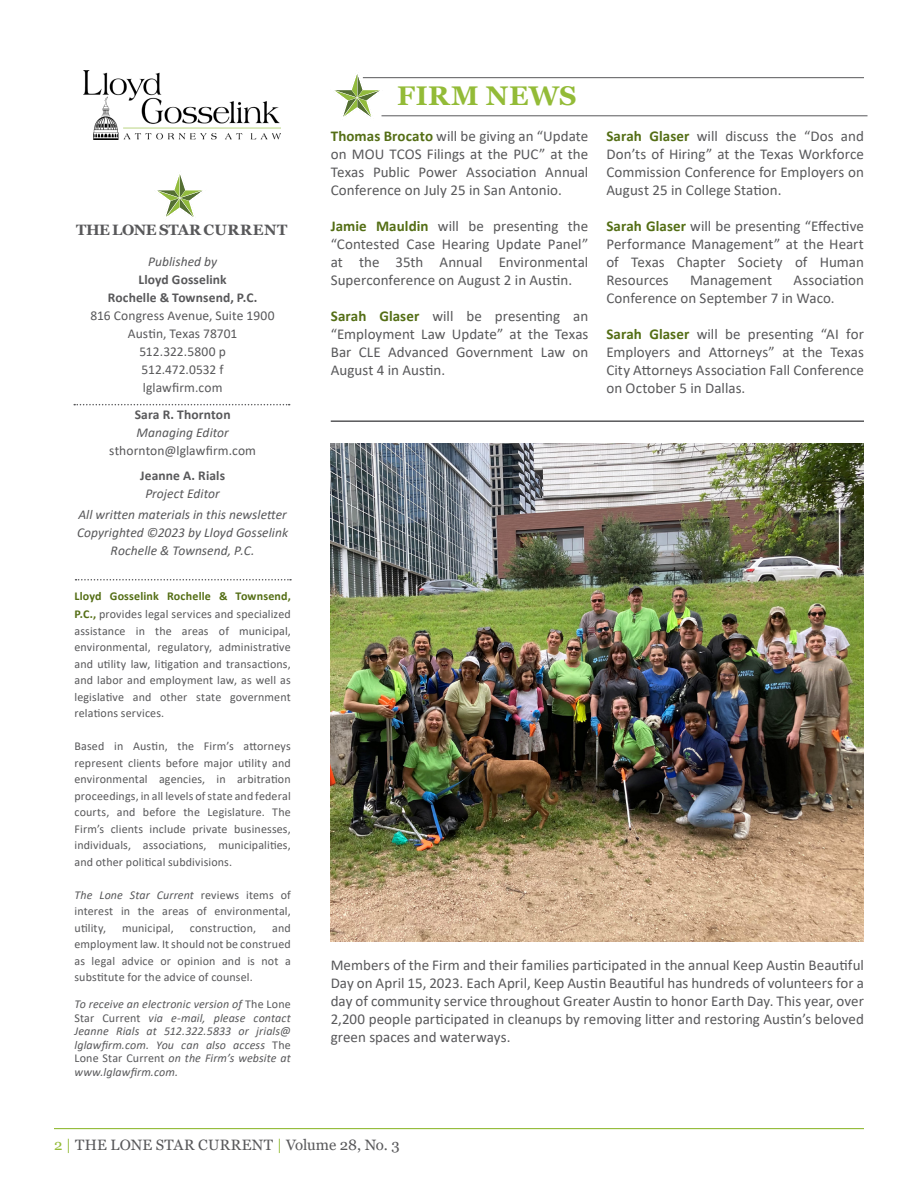
<style>
.page{position:relative;width:918px;height:1188px;background:#fff}
.page>*{position:absolute;margin:0;border:0;box-sizing:border-box;transform-origin:0 0}
.Heading{font:700 27px "Georgia";letter-spacing:.02em;color:#93bb37}
.body{font:15px/18px "Calibri";letter-spacing:.005em;color:#58585a;text-align:justify}
.t1{font:15px "Georgia";letter-spacing:.01em;color:#58585a}
.Heading-2{font:700 15px "Georgia";letter-spacing:-.01em;color:#58585a}
.body_no_spacing{font:13.5px "Calibri";letter-spacing:.005em;color:#58585a}
.body_no_spacing-2{font:italic 13.5px/18px "Calibri";color:#58585a;text-align:center}
.In_This_Issue_Author{font:italic 13.5px "Calibri";letter-spacing:.005em;color:#58585a}
.In_This_Issue_Author-2{font:13.5px/18px "Calibri";letter-spacing:.01em;color:#58585a;text-align:center}
.body-2{font:700 13.5px "Calibri";letter-spacing:.01em;color:#58585a}
.In_This_Issue_title{font:700 13.5px "Calibri";letter-spacing:.01em;color:#58585a}
.body-3{font:italic 13.5px "Calibri";color:#58585a}
.body-4{font:12px/16.5px "Calibri";letter-spacing:.01em;color:#58585a;text-align:justify}
.body-5{font:italic 12px/13.5px "Calibri";letter-spacing:.01em;color:#58585a;text-align:justify}
.body-6{font:700 12px/18px "Calibri";letter-spacing:.015em;color:#546e15}
.s1{font-style:italic}
.s2{font-weight:400;color:#58585a}
.s3{font-style:normal}
.s4{font-weight:700;color:#546e15}
.s5{color:#93bb37}
</style>
<div class="page">
<hr style="left:54px;top:1128px;width:810px;height:1px;background:#93bb37">
<svg style="left:334px;top:74px;width:51px;height:43px"></svg>
<svg style="left:157px;top:174px;width:46px;height:43px"></svg>
<svg style="left:76px;top:579px;width:215px;height:1px"></svg>
<hr style="left:363px;top:77px;width:501px;height:1px;background:#58585a">
<hr style="left:382px;top:115px;width:486px;height:1px;background:#58585a">
<img style="left:83px;top:70px;width:198px;height:70px">
<svg style="left:74px;top:404px;width:216px;height:1px"></svg>
<hr style="left:331px;top:420px;width:533px;height:2px;background:#58585a">
<img style="left:331px;top:444px;width:533px;height:498px">
<p class="Heading-2" style="left:76px;top:220px;width:213px">THE LONE STAR CURRENT</p>
<p class="body-3" style="left:148px;top:252px;width:70px">Published by</p>
<p class="body-2" style="left:139px;top:270px;width:90px">Lloyd Gosselink</p>
<p class="body-2" style="left:108px;top:288px;width:151px">Rochelle &amp; Townsend, P.C.</p>
<p class="body_no_spacing" style="left:91px;top:306px;width:186px">816 Congress Avenue, Suite 1900</p>
<p class="body_no_spacing" style="left:128px;top:324px;width:111px">Austin, Texas 78701</p>
<p class="body_no_spacing" style="left:139px;top:342px;width:88px">512.322.5800 p</p>
<p class="body_no_spacing" style="left:142px;top:360px;width:84px">512.472.0532 f</p>
<p class="body_no_spacing" style="left:143px;top:378px;width:81px">lglawfirm.com</p>
<p class="In_This_Issue_title" style="left:135px;top:405px;width:97px">Sara R. Thornton</p>
<p class="In_This_Issue_Author-2" style="left:109px;top:423px;width:148px"><span class="s1">Managing Editor </span>sthornton@lglawfirm.com</p>
<p class="In_This_Issue_title" style="left:140px;top:466px;width:86px">Jeanne A. Rials</p>
<p class="In_This_Issue_Author" style="left:145px;top:484px;width:76px">Project Editor</p>
<p class="In_This_Issue_Author" style="left:78px;top:506px;width:210px">All written materials in this newsletter</p>
<p class="body_no_spacing-2" style="left:77px;top:523px;width:213px">Copyrighted ©2023 by Lloyd Gosselink<br>Rochelle &amp; Townsend, P.C.</p>
<p class="body-6" style="left:75px;top:587px;width:218px">Lloyd Gosselink Rochelle &amp; Townsend,<br>P.C., <span class="s2">provides legal services and specialized</span></p>
<p class="body-4" style="left:75px;top:622px;width:218px">assistance in the areas of municipal, environmental, regulatory, administrative and utility law, litigation and transactions, and labor and employment law, as well as legislative and other state government relations services.</p>
<p class="body-4" style="left:75px;top:738px;width:218px">Based in Austin, the Firm’s attorneys represent clients before major utility and environmental agencies, in arbitration proceedings, in all levels of state and federal courts, and before the Legislature. The Firm’s clients include private businesses, individuals, associations, municipalities, and other political subdivisions.</p>
<p class="body-4" style="left:75px;top:886px;width:218px"><span class="s1">The Lone Star Current</span> reviews items of interest in the areas of environmental, utility,</p>
<p class="body-4" style="left:122px;top:919px;width:53px">municipal,</p>
<p class="body-4" style="left:190px;top:919px;width:68px">construction,</p>
<p class="body-4" style="left:75px;top:919px;width:218px;text-indent:198px">and employment law. It should not be construed as legal advice or opinion and is not a substitute for the advice of counsel.</p>
<p class="body-5" style="left:75px;top:997px;width:218px">To receive an electronic version of <span class="s3">The Lone Star Current</span> via e-mail, please contact Jeanne Rials at 512.322.5833 or jrials@ lglawfirm.com. You can also access <span class="s3">The Lone Star Current</span> on the Firm’s website at www.lglawfirm.com.</p>
<p class="Heading" style="left:397px;top:79px;width:181px">FIRM NEWS</p>
<p class="body" style="left:331px;top:126px;width:259px"><span class="s4">Thomas Brocato</span> will be giving an “Update on MOU TCOS Filings at the PUC” at the Texas Public Power Association Annual Conference on July 25 in San Antonio.</p>
<p class="body" style="left:331px;top:216px;width:259px"><span class="s4">Jamie Mauldin</span> will be presenting the “Contested Case Hearing Update Panel” at the 35th Annual Environmental Superconference on August 2 in Austin.</p>
<p class="body" style="left:331px;top:306px;width:259px"><span class="s4">Sarah Glaser</span> will be presenting an “Employment Law Update” at the Texas Bar CLE Advanced Government Law on August 4 in Austin.</p>
<p class="body" style="left:606px;top:126px;width:259px"><span class="s4">Sarah Glaser</span> will discuss the “Dos and Don’ts of Hiring” at the Texas Workforce Commission Conference for Employers on August 25 in College Station.</p>
<p class="body" style="left:606px;top:216px;width:259px"><span class="s4">Sarah Glaser</span> will be presenting “Effective Performance Management” at the Heart of Texas Chapter Society of Human Resources</p>
<p class="body" style="left:606px;top:270px;width:259px;text-indent:187px">Association<br>Conference on September 7 in Waco.</p>
<p class="body" style="left:606px;top:324px;width:259px"><span class="s4">Sarah Glaser</span> will be presenting “AI for Employers and Attorneys” at the Texas City Attorneys Association Fall Conference on October 5 in Dallas.</p>
<p class="body" style="left:690px;top:270px;width:83px">Management</p>
<p class="body" style="left:331px;top:956px;width:535px">Members of the Firm and their families participated in the annual Keep Austin Beautiful Day on April 15, 2023. Each April, Keep Austin Beautiful has hundreds of volunteers for a day of community service throughout Greater Austin to honor Earth Day. This year, over 2,200 people participated in cleanups by removing litter and restoring Austin’s beloved green spaces and waterways.</p>
<p class="t1" style="left:54px;top:1136px;width:347px"><span class="s5">2 |</span> THE LONE STAR CURRENT <span class="s5">|</span> Volume 28, No. 3</p>
</div>
